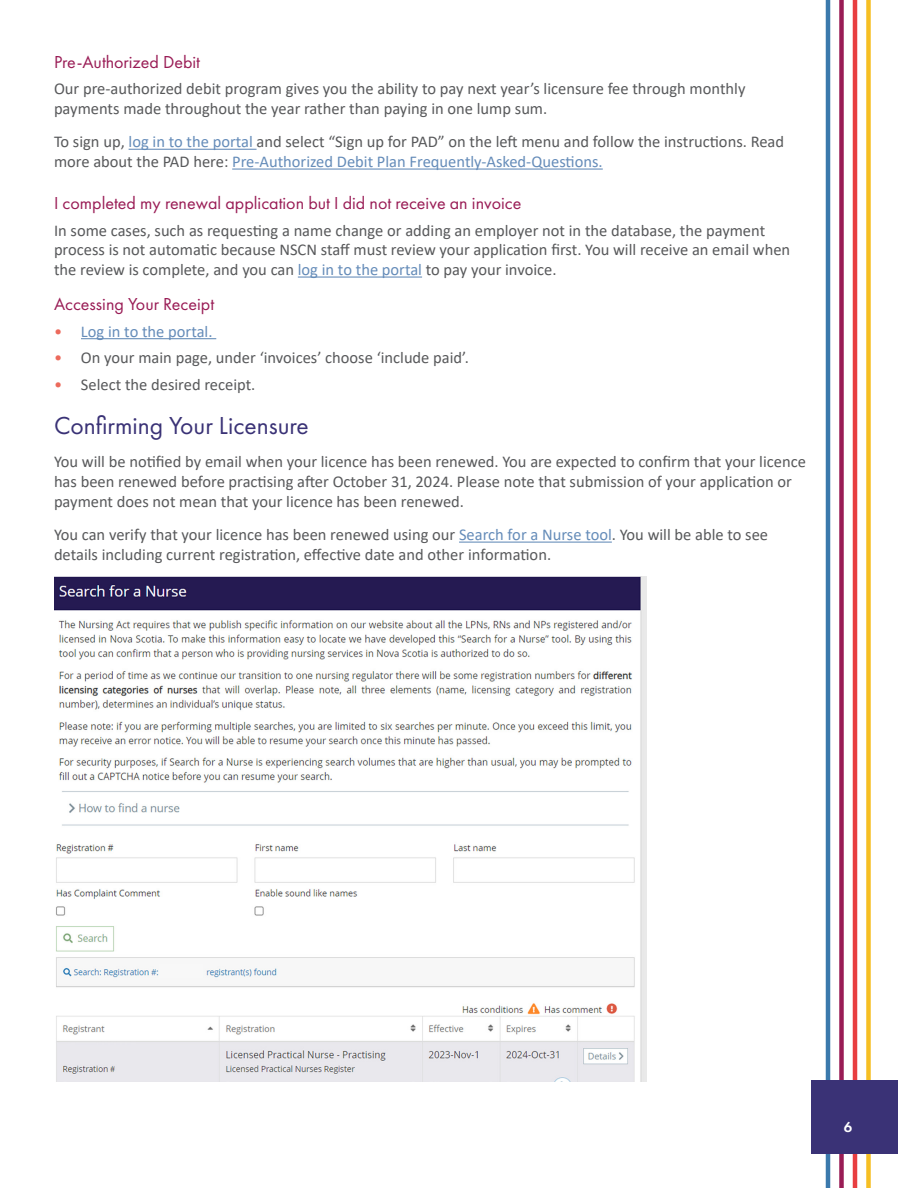
<style>
.page{position:relative;width:918px;height:1188px;background:#fff}
.page>*{position:absolute;margin:0;border:0;box-sizing:border-box;transform-origin:0 0}
.t1{font:25.5px "Futura PT";color:#3a3276}
.t2{font:18px "Futura PT";color:#991c55}
.t3{font:16.5px/19.8px "Calibri";color:#58595b}
.t4{font:16.5px "Calibri";color:#658cb9}
.t5{font:600 15px "Futura PT";color:#fff}
.s1{color:#658cb9}
.s2{color:#ec6a5c}
</style>
<div class="page">
<hr style="left:826px;top:0;width:4px;height:1188px;background:#3b79ac">
<div style="left:839px;top:0;width:5px;height:1188px;background:#991c55"></div>
<hr style="left:853px;top:0;width:4px;height:1188px;background:#e83e41">
<div style="left:866px;top:0;width:5px;height:1188px;background:#f6bf23"></div>
<div style="left:811px;top:1080px;width:86px;height:73px;background:#3a3276"></div>
<hr style="left:129px;top:149px;width:128px;height:1px;background:#658cb9">
<hr style="left:232px;top:169px;width:371px;height:1px;background:#658cb9">
<hr style="left:298px;top:277px;width:124px;height:1px;background:#658cb9">
<hr style="left:81px;top:338px;width:135px;height:1px;background:#658cb9">
<hr style="left:459px;top:542px;width:153px;height:1px;background:#658cb9">
<img style="left:54px;top:577px;width:592px;height:504px">
<div style="left:59px;top:863px;width:44px;height:13px;background:#fff"></div>
<div style="left:159px;top:964px;width:43px;height:14px;background:#f8f8f8"></div>
<p class="t2" style="left:54px;top:51px;width:148px">Pre-Authorized Debit</p>
<p class="t3" style="left:54px;top:78px;width:693px">Our pre-authorized debit program gives you the ability to pay next year’s licensure fee through monthly payments made throughout the year rather than paying in one lump sum.</p>
<p class="t3" style="left:54px;top:132px;width:732px">To sign up, <span class="s1">log in to the portal</span> and select “Sign up for PAD” on the left menu and follow the instructions. Read more about the PAD here: <span class="s1">Pre-Authorized Debit Plan Frequently-Asked-Questions.</span></p>
<p class="t2" style="left:54px;top:192px;width:469px">I completed my renewal application but I did not receive an invoice</p>
<p class="t3" style="left:54px;top:220px;width:738px">In some cases, such as requesting a name change or adding an employer not in the database, the payment process is not automatic because NSCN staff must review your application first. You will receive an email when the review is complete, and you can <span class="s1">log in to the portal</span> to pay your invoice.</p>
<p class="t2" style="left:54px;top:294px;width:162px">Accessing Your Receipt</p>
<p class="t4" style="left:54px;top:320px;width:160px"><span class="s2">•</span> Log in to the portal.</p>
<p class="t3" style="left:54px;top:348px;width:417px"><span class="s2">•</span> On your main page, under ‘invoices’ choose ‘include paid’.</p>
<p class="t3" style="left:54px;top:374px;width:203px"><span class="s2">•</span> Select the desired receipt.</p>
<h1 class="t1" style="left:54px;top:410px;width:256px">Confirming Your Licensure</h1>
<p class="t3" style="left:54px;top:452px;width:753px">You will be notified by email when your licence has been renewed. You are expected to confirm that your licence has been renewed before practising after October 31, 2024. Please note that submission of your application or payment does not mean that your licence has been renewed.</p>
<p class="t3" style="left:54px;top:524px;width:716px">You can verify that your licence has been renewed using our <span class="s1">Search for a Nurse tool</span>. You will be able to see details including current registration, effective date and other information.</p>
<p class="t5" style="left:844px;top:1118px;width:10px">6</p>
</div>
